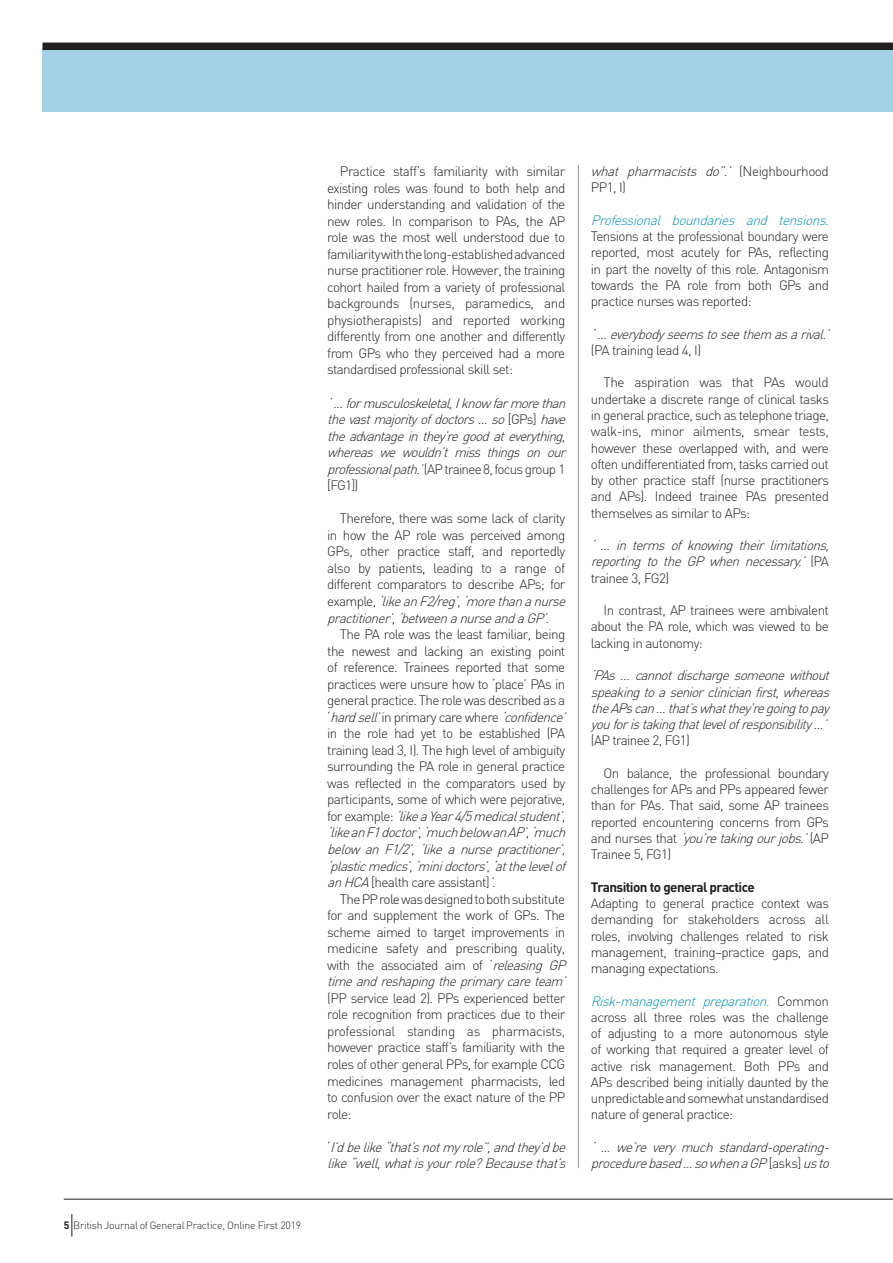
<style>
.page{position:relative;width:893px;height:1263px;background:#fff}
.page>*{position:absolute;margin:0;border:0;box-sizing:border-box;transform-origin:0 0}
.t1{font:300 13.5px/16.5px "DIN";letter-spacing:-.045em;color:#231f20;text-align:justify}
.t2{font:italic 300 13.5px/16.2px "DIN";color:#231f20}
.t3{font:italic 300 13.5px "DIN";color:#008fb3}
.t4{font:700 13.5px "DIN";letter-spacing:-.045em;color:#231f20}
.t5{font:300 10.5px "DIN";letter-spacing:-.025em;color:#231f20}
.s1{font-weight:700}
.s2{font-style:normal}
.s3{font-style:italic}
.s4{font-style:italic;color:#008fb3}
</style>
<div class="page">
<div style="left:43px;top:48px;width:850px;height:64px;background:#a2d2e3"></div>
<div style="left:43px;top:43px;width:850px;height:7px;background:#231f20"></div>
<hr style="left:578px;top:165px;width:1px;height:1003px;background:#939598">
<hr style="left:64px;top:1199px;width:829px;height:1px;background:#231f20">
<svg style="left:71px;top:1214px;width:1px;height:22px"></svg>
<p class="t5" style="left:64px;top:1218px;width:239px"><span class="s1">5</span> British Journal of General Practice, Online First 2019</p>
<p class="t1" style="left:327px;top:163px;width:240px;text-indent:13px">Practice staff’s familiarity with similar existing roles was found to both help and hinder understanding and validation of the new roles. In comparison to PAs, the AP role was the most well understood due to familiarity with the long-established advanced nurse practitioner role. However, the training cohort hailed from a variety of professional backgrounds (nurses, paramedics, and physiotherapists) and reported working differently from one another and differently from GPs who they perceived had a more standardised professional skill set:</p>
<p class="t2" style="left:327px;top:394px;width:244px">‘…formusculoskeletal,Iknowfarmorethan thevastmajorityofdoctors…so<span class="s2">[ G P s ]</span> have theadvantageinthey’regoodateverything, whereas we wouldn’t miss things on our professionalpath.’<span class="s2">(AP trainee 8, focus group 1 [FG1])</span></p>
<p class="t1" style="left:327px;top:510px;width:244px;text-align:left;text-indent:13px">Therefore, there was some lack of clarity in how the AP role was perceived among GPs, other practice staff, and reportedly also by patients, leading to a range of different comparators to describe APs; for e x a m p l e , <span class="s3">‘likeanF2/reg’</span>, <span class="s3">‘morethananurse practitioner’</span>, <span class="s3">‘betweenanurseandaGP’.</span></p>
<p class="t1" style="left:327px;top:626px;width:244px;text-align:left;text-indent:13px">The PA role was the least familiar, being the newest and lacking an existing point of reference. Trainees reported that some practices were unsure how to ‘place’ PAs in general practice. The role was described as a ‘ <span class="s3">hardsell’</span>i n p r i m a ry c a re w h e re <span class="s3">‘confidence’ </span>in the role had yet to be established (PA training lead 3, I). The high level of ambiguity surrounding the PA role in general practice was reflected in the comparators used by participants, some of which were pejorative, f o r e x a m p l e : <span class="s3">‘likeaYear4/5medicalstudent’</span>, <span class="s3">‘likeanF1doctor’</span>, <span class="s3">‘muchbelowanAP’</span>, <span class="s3">‘much below an F1/2’</span>, <span class="s3">‘like a nurse practitioner’</span>, <span class="s3">‘plasticmedics’</span>, <span class="s3">‘minidoctors’</span>, <span class="s3">‘atthelevelof anHCA</span>[health care assistant]<span class="s3">’.</span></p>
<p class="t1" style="left:327px;top:890px;width:244px;text-align:left;text-indent:13px">The PP role was designed to both substitute for and supplement the work of GPs. The scheme aimed to target improvements in medicine safety and prescribing quality, with the associated aim of ‘<span class="s3">releasing GP timeandreshapingtheprimarycareteam’ </span>(PP service lead 2)<span class="s3">.</span>PPs experienced better role recognition from practices due to their professional standing as pharmacists, however practice staff’s familiarity with the roles of other general PPs, for example CCG medicines management pharmacists, led to confusion over the exact nature of the PP role:</p>
<p class="t2" style="left:327px;top:1138px;width:244px"><span class="s2">‘</span> I’dbelike“that’snotmyrole”,andthey’dbe like“well,whatisyourrole?Becausethat’s</p>
<p class="t2" style="left:591px;top:163px;width:240px">what pharmacists do”.’ <span class="s2">( N e i g h b o u rh o o d<br>PP1, I)</span></p>
<p class="t3" style="left:591px;top:212px;width:244px">Professional boundaries and tensions.</p>
<p class="t1" style="left:591px;top:228px;width:240px">Tensions at the professional boundary were reported, most acutely for PAs, reflecting in part the novelty of this role. Antagonism towards the PA role from both GPs and practice nurses was reported:</p>
<p class="t2" style="left:591px;top:326px;width:244px">‘…everybodyseemstoseethem asarival.’</p>
<p class="t1" style="left:591px;top:342px;width:112px">(PA training lead 4, I)</p>
<p class="t1" style="left:591px;top:374px;width:240px;text-indent:13px">The aspiration was that PAs would undertake a discrete range of clinical tasks in general practice, such as telephone triage, walk-ins, minor ailments, smear tests, however these overlapped with, and were often undifferentiated from, tasks carried out by other practice staff (nurse practitioners and APs). Indeed trainee PAs presented themselves as similar to APs:</p>
<p class="t2" style="left:591px;top:537px;width:244px">‘ … in terms of knowing their limitations, reporting to the GP when necessary.’ <span class="s2">( PA trainee 3, FG2)</span></p>
<p class="t1" style="left:591px;top:602px;width:240px;text-indent:13px">In contrast, AP trainees were ambivalent about the PA role, which was viewed to be lacking in autonomy:</p>
<p class="t2" style="left:591px;top:667px;width:244px">‘PAs…cannotdischargesomeonewithout speakingtoaseniorclinicianfirst,whereas theAPscan…that’swhatthey’regoingtopay youforistakingthatlevelofresponsibility...<span class="s2">’ (AP trainee 2, FG1)</span></p>
<p class="t1" style="left:591px;top:765px;width:240px;text-indent:13px">On balance, the professional boundary challenges for APs and PPs appeared fewer than for PAs. That said, some AP trainees reported encountering concerns from GPs a n d n u rs e s t h a t <span class="s3">‘you’retakingourjobs.’</span>( A P Trainee 5, FG1)</p>
<p class="t4" style="left:591px;top:878px;width:165px">Transition to general practice</p>
<p class="t1" style="left:591px;top:895px;width:240px">Adapting to general practice context was demanding for stakeholders across all roles, involving challenges related to risk management, training–practice gaps, and managing expectations.</p>
<p class="t1" style="left:591px;top:992px;width:240px"><span class="s4">Risk-management preparation.</span> C o m m o n across all three roles was the challenge of adjusting to a more autonomous style of working that required a greater level of active risk management. Both PPs and APs described being initially daunted by the unpredictable and somewhat unstandardised nature of general practice:</p>
<p class="t2" style="left:591px;top:1139px;width:244px">‘ … we’re very much standard-operating&shy;procedurebased… sowhenaGP<span class="s2">[ a s k s ]</span> usto</p>
</div>
